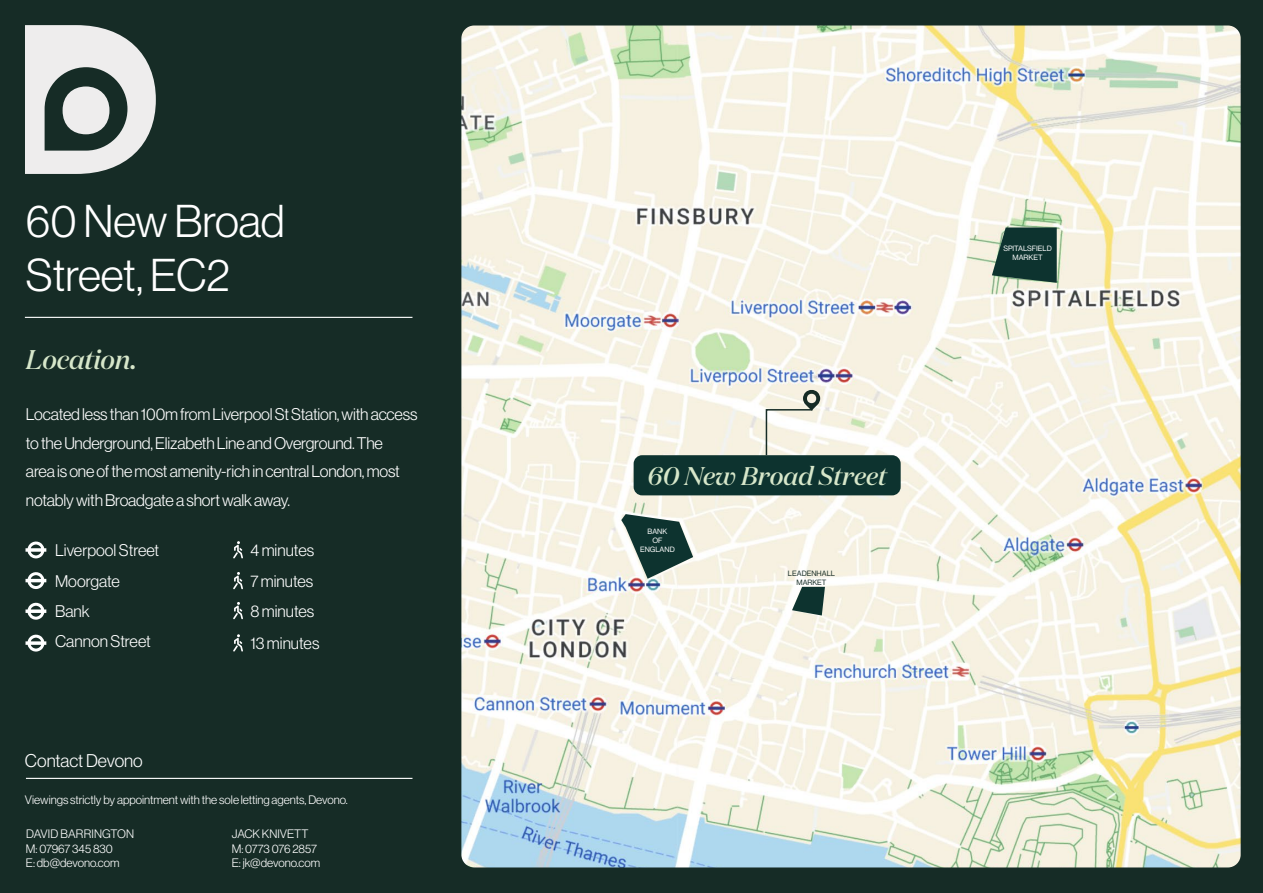
<style>
.page{position:relative;width:1263px;height:893px;background:#fff}
.page>*{position:absolute;margin:0;border:0;box-sizing:border-box;transform-origin:0 0}
.t1{font:45px/54px "N Haas Grotesk DS Pro 45 Lt";letter-spacing:-.005em;color:#fff}
.t2{font:italic 500 27px "Test Domaine Display";letter-spacing:-.01em;color:#d7e7ca}
.t3{font:italic 500 25.5px "Test Domaine Display";color:#d7e7ca}
.t4{font:18px "N Haas Grotesk DS Pro 45 Lt";color:#fff}
.t5{font:16.5px/28.5px "N Haas Grotesk DS Pro 45 Lt";letter-spacing:-.01em;color:#fff}
.t6{font:12px/14.4px "N Haas Grotesk DS Pro 45 Lt";color:#fff}
.t7{font:7.5px/9px "N Haas Grotesk DS Pro 55 Rg";color:#fff;text-align:center}
.t8{font:7.5px/9px "N Haas Grotesk DS Pro 55 Rg";color:#162c26;text-align:center}
</style>
<div class="page">
<div style="left:0;top:0;width:438px;height:893px;background:#162c26"></div>
<div style="left:434px;top:0;width:829px;height:893px;background:#162c26"></div>
<img style="left:461px;top:26px;width:780px;height:841px">
<div style="left:634px;top:455px;width:267px;height:40px;background:#0d332f;border-radius:9px"></div>
<svg style="left:25px;top:25px;width:131px;height:149px"></svg>
<svg style="left:992px;top:227px;width:65px;height:56px"></svg>
<svg style="left:792px;top:587px;width:33px;height:28px"></svg>
<svg style="left:621px;top:514px;width:72px;height:65px"></svg>
<svg style="left:765px;top:389px;width:55px;height:67px;background:#e2e1d6"></svg>
<svg style="left:26px;top:541px;width:20px;height:17px"></svg>
<svg style="left:26px;top:572px;width:20px;height:17px"></svg>
<svg style="left:26px;top:602px;width:20px;height:18px"></svg>
<svg style="left:26px;top:634px;width:20px;height:17px"></svg>
<svg style="left:233px;top:541px;width:10px;height:17px"></svg>
<svg style="left:233px;top:572px;width:10px;height:17px"></svg>
<svg style="left:233px;top:602px;width:10px;height:17px"></svg>
<svg style="left:233px;top:634px;width:10px;height:17px"></svg>
<hr style="left:25px;top:317px;width:387px;height:1px;background:#fff">
<hr style="left:26px;top:778px;width:386px;height:1px;background:#fff">
<h1 class="t1" style="left:26px;top:194px;width:260px">60 New Broad<br>Street, EC2</h1>
<h2 class="t2" style="left:26px;top:343px;width:113px">Location.</h2>
<p class="t5" style="left:26px;top:400px;width:393px">Located less than 100m from Liverpool St Station, with access to the Underground, Elizabeth Line and Overground. The<br>area is one of the most amenity-rich in central London, most notably with Broadgate a short walk away.</p>
<h3 class="t3" style="left:648px;top:460px;width:241px">60 New Broad Street</h3>
<p class="t7" style="left:648px;top:527px;width:21px">BANK<br>OF</p>
<p class="t5" style="left:55px;top:536px;width:106px">Liverpool Street</p>
<p class="t5" style="left:250px;top:536px;width:65px">4 minutes</p>
<p class="t7" style="left:640px;top:545px;width:36px">ENGLAND</p>
<p class="t5" style="left:250px;top:566px;width:65px;line-height:30px">7 minutes<br>8 minutes</p>
<p class="t5" style="left:250px;top:629px;width:71px">13 minutes</p>
<p class="t5" style="left:55px;top:566px;width:97px;line-height:30.3px">Moorgate<br>Bank<br>Cannon Street</p>
<p class="t4" style="left:25px;top:750px;width:119px">Contact Devono</p>
<p class="t6" style="left:25px;top:792px;width:324px">Viewings strictly by appointment with the sole letting agents, Devono.</p>
<p class="t6" style="left:26px;top:827px;width:110px">DAVID BARRINGTON<br>M: 07967 345 830<br>E: db@devono.com</p>
<p class="t6" style="left:232px;top:827px;width:90px">JACK KNIVETT<br>M: 0773 076 2857<br>E: jk@devono.com</p>
<p class="t8" style="left:788px;top:568px;width:49px">LEADENHALL<br>MARKET</p>
<p class="t7" style="left:1003px;top:244px;width:50px">SPITALSFIELD<br>MARKET</p>
</div>
